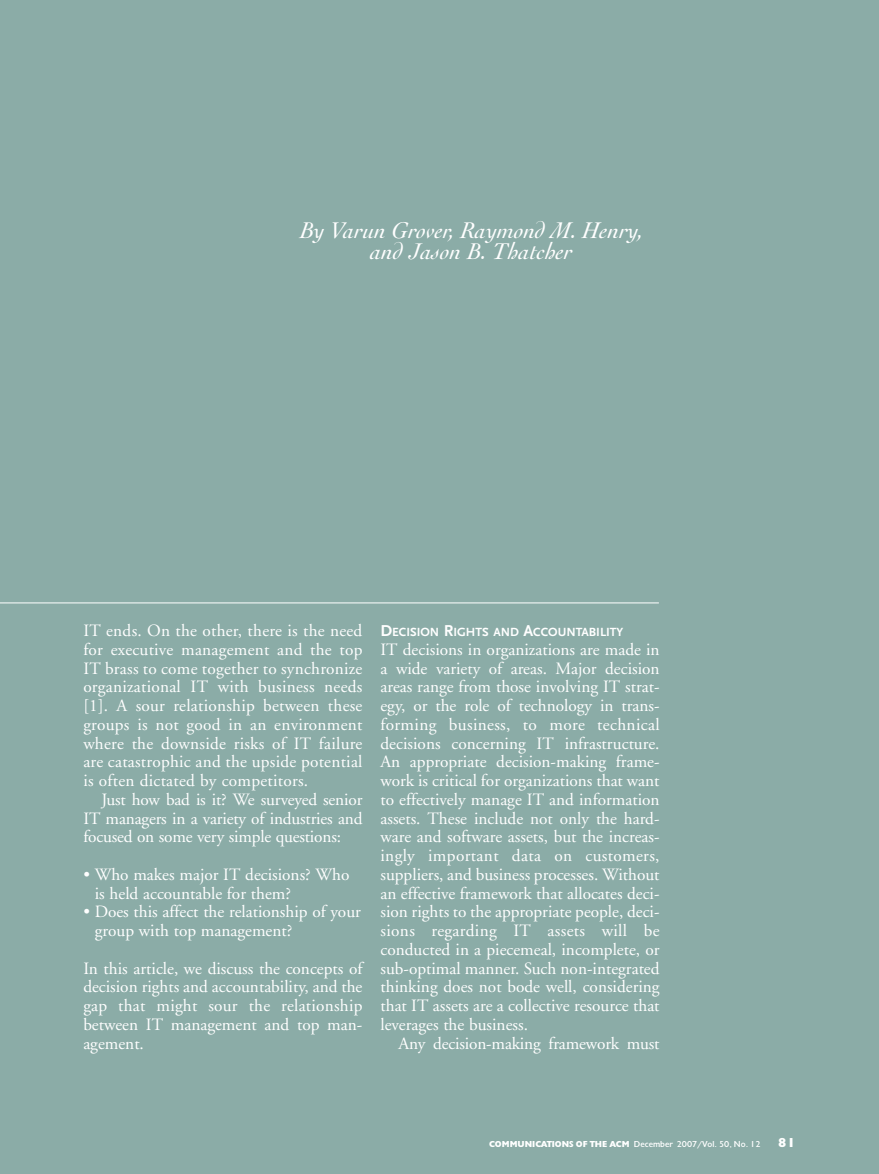
<style>
.page{position:relative;width:879px;height:1174px;background:#fff}
.page>*{position:absolute;margin:0;border:0;box-sizing:border-box;transform-origin:0 0}
.t1{font:italic 24px/21px "Cochin";color:#fff;text-align:center}
.t2{font:17.25px/18.8px "Adobe Garamond";color:#fff;text-align:justify}
.t3{font:900 13.5px "Gill";color:#fff}
.t4{font:700 12.3px "Scala Sans";color:#fff}
.t5{font:9px "Gill";color:#fff}
.s1{font-size:16.5px}
.s2{font-weight:900}
</style>
<div class="page">
<div style="left:0;top:0;width:878px;height:1174px;background:#8baca7"></div>
<hr style="left:0;top:603px;width:658px;height:1px;background:#fff">
<h1 class="t1" style="left:299px;top:220px;width:345px">By Varun Grover, Raymond M. Henry, and Jason B. Thatcher</h1>
<p class="t2" style="left:83px;top:623px;width:280px">IT ends. On the other, there is the need for executive management and the top IT brass to come together to synchronize organizational IT with business needs [1]. A sour relationship between these groups is not good in an environment where the downside risks of IT failure are catastrophic and the upside potential is often dictated by competitors.</p>
<p class="t2" style="left:83px;top:791px;width:280px;text-indent:18px">Just how bad is it? We surveyed senior IT managers in a variety of industries and focused on some very simple questions:</p>
<p class="t2" style="left:95px;top:866px;width:256px;text-indent:-12px">• Who makes major IT decisions? Who is held accountable for them?</p>
<p class="t2" style="left:95px;top:904px;width:267px;text-indent:-12px">• Does this affect the relationship of your group with top management?</p>
<p class="t2" style="left:83px;top:960px;width:280px">In this article, we discuss the concepts of decision rights and accountability, and the gap that might sour the relationship between IT management and top man&shy;agement.</p>
<p class="t4" style="left:380px;top:625px;width:244px"><span class="s1">D</span>ECISION <span class="s1">R</span>IGHTS AND <span class="s1">A</span>CCOUNTABILITY</p>
<p class="t2" style="left:380px;top:641px;width:280px">IT decisions in organizations are made in a wide variety of areas. Major decision areas range from those involving IT strat&shy;egy, or the role of technology in trans&shy;forming business, to more technical decisions concerning IT infrastructure.<br>An appropriate decision-making frame&shy;work is critical for organizations that want to effectively manage IT and information assets. These include not only the hard&shy;ware and software assets, but the increas&shy;ingly important data on customers, suppliers, and business processes. Without an effective framework that allocates deci&shy;sion rights to the appropriate people, deci&shy;sions regarding IT assets will be conducted in a piecemeal, incomplete, or sub-optimal manner. Such non-integrated thinking does not bode well, considering that IT assets are a collective resource that leverages the business.</p>
<p class="t2" style="left:398px;top:1035px;width:262px">Any decision-making framework must</p>
<p class="t5" style="left:489px;top:1141px;width:273px"><span class="s2">COMMUNICATIONS OF THE ACM</span> December 2007/Vol. 50, No. 12</p>
<p class="t3" style="left:777px;top:1138px;width:19px">81</p>
</div>
